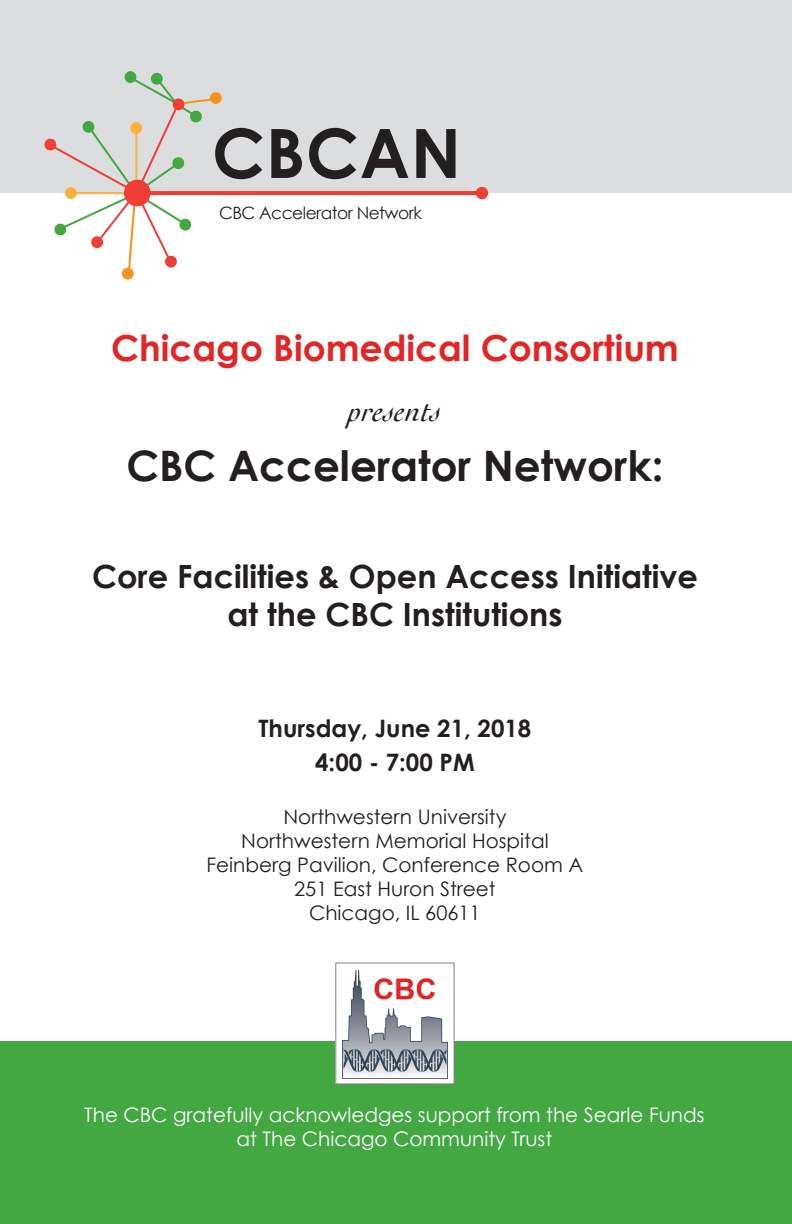
<style>
.page{position:relative;width:792px;height:1224px;background:#fff}
.page>*{position:absolute;margin:0;border:0;box-sizing:border-box;transform-origin:0 0}
.t1{font:700 68px "Century Gothic";letter-spacing:.01em;color:#231f20}
.t2{font:700 42px "Century Gothic";color:#231f20}
.t3{font:700 36px "Century Gothic";color:#e32526}
.t4{font:700 32px/38px "Century Gothic";color:#231f20;text-align:center}
.t5{font:italic 32px "Cochin";color:#231f20}
.t6{font:700 24px/34.4px "Century Gothic";color:#231f20;text-align:center}
.t7{font:20px/24px "Century Gothic";color:#231f20;text-align:center}
.t8{font:20px/24px "Century Gothic";color:#fff;text-align:center}
.t9{font:17px "Century Gothic";letter-spacing:-.03em;color:#231f20}
</style>
<div class="page">
<div style="left:0;top:0;width:791px;height:193px;background:#dcdddf"></div>
<div style="left:0;top:1040px;width:791px;height:183px;background:#43a842"></div>
<div style="left:209px;top:92px;width:13px;height:12px;background:#f7931d;border-radius:5px"></div>
<svg style="left:121px;top:267px;width:13px;height:13px"></svg>
<svg style="left:44px;top:71px;width:174px;height:205px"></svg>
<hr style="left:137px;top:191px;width:345px;height:4px;background:#ee3e35">
<div style="left:124px;top:180px;width:27px;height:26px;background:#ee3e35;border-radius:50%"></div>
<div style="left:475px;top:187px;width:13px;height:12px;background:#ee3e35;border-radius:50%"></div>
<div style="left:336px;top:962px;width:118px;height:121px;background:#fff"></div>
<img style="left:342px;top:970px;width:105px;height:108px">
<div style="left:335px;top:962px;width:119px;height:122px;border:1px solid #808285"></div>
<h1 class="t1" style="left:212px;top:109px;width:250px">CBCAN</h1>
<p class="t9" style="left:219px;top:202px;width:204px">CBC Accelerator Network</p>
<h3 class="t3" style="left:111px;top:324px;width:569px">Chicago Biomedical Consortium</h3>
<h3 class="t5" style="left:348px;top:392px;width:95px">presents</h3>
<h2 class="t2" style="left:126px;top:438px;width:538px">CBC Accelerator Network:</h2>
<h3 class="t4" style="left:92px;top:556px;width:607px">Core Facilities &amp; Open Access Initiative at the CBC Institutions</h3>
<p class="t6" style="left:258px;top:710px;width:274px">Thursday, June 21, 2018<br>4:00 - 7:00 PM</p>
<p class="t7" style="left:206px;top:804px;width:378px">Northwestern University<br>Northwestern Memorial Hospital<br>Feinberg Pavilion, Conference Room A<br>251 East Huron Street<br>Chicago, IL 60611</p>
<p class="t8" style="left:84px;top:1102px;width:621px">The CBC gratefully acknowledges support from the Searle Funds at The Chicago Community Trust</p>
</div>
